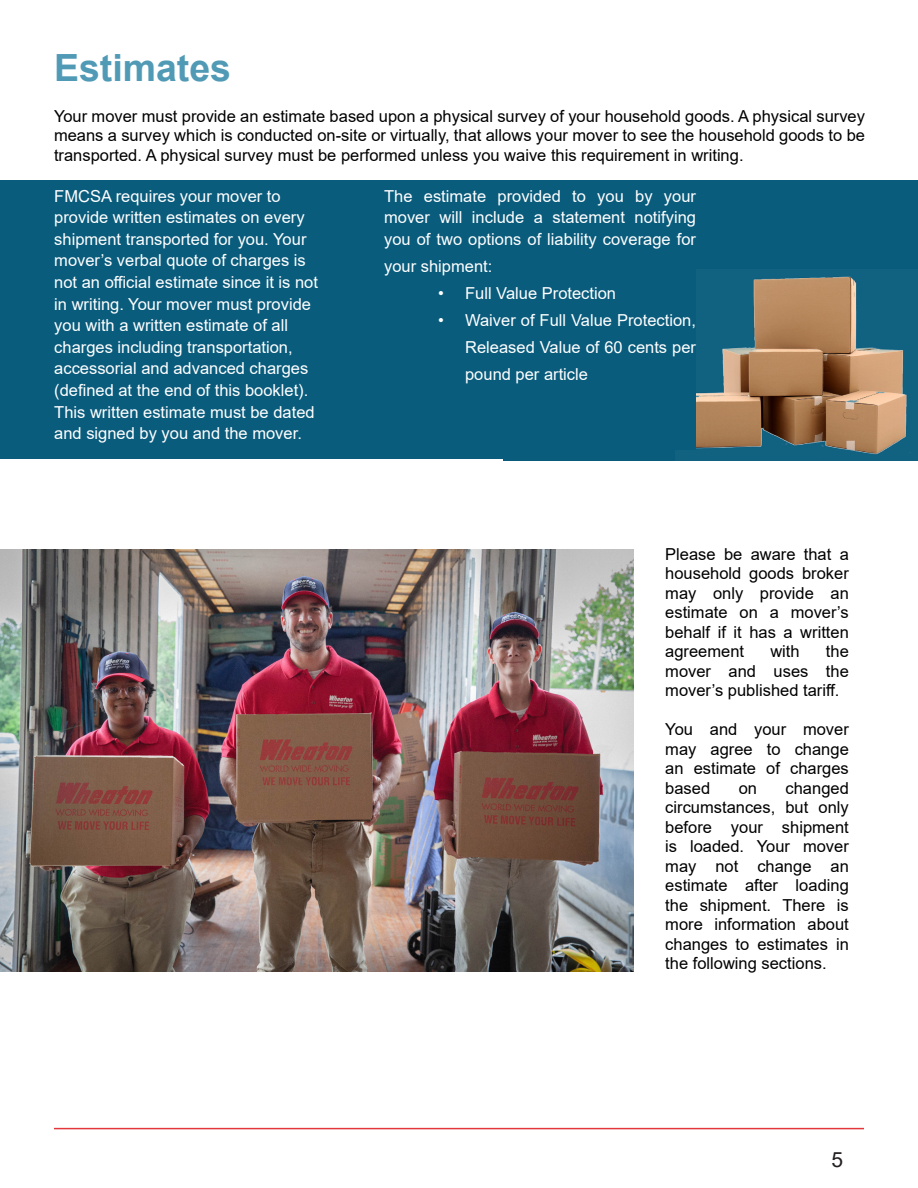
<style>
.page{position:relative;width:918px;height:1188px;background:#fff}
.page>*{position:absolute;margin:0;border:0;box-sizing:border-box;transform-origin:0 0}
.t1{font:700 37.5px "Arial";color:#519ab6}
.t2{font:21px "Arial";color:#231f20}
.t3{font:16.5px/19.5px "Arial";color:#000;text-align:justify}
.t4{font:16.5px/21.6px "Arial";color:#fff;text-align:justify}
</style>
<div class="page">
<hr style="left:54px;top:1128px;width:810px;height:1px;background:#e1373d">
<div style="left:0;top:181px;width:918px;height:278px;background:#0a5c7d"></div>
<div style="left:504px;top:268px;width:414px;height:192px;background:#0a5c7d"></div>
<img style="left:696px;top:276px;width:221px;height:182px">
<img style="left:0;top:550px;width:633px;height:422px">
<p class="t1" style="left:54px;top:42px;width:179px">Estimates</p>
<p class="t3" style="left:54px;top:106px;width:813px">Your mover must provide an estimate based upon a physical survey of your household goods. A physical survey means a survey which is conducted on-site or virtually, that allows your mover to see the household goods to be transported. A physical survey must be performed unless you waive this requirement in writing.</p>
<p class="t4" style="left:54px;top:185px;width:228px">FMCSA requires your mover to</p>
<p class="t4" style="left:54px;top:207px;width:252px">provide written estimates on every</p>
<p class="t4" style="left:54px;top:228px;width:254px">shipment transported for you. Your</p>
<p class="t4" style="left:54px;top:250px;width:253px">mover’s verbal quote of charges is</p>
<p class="t4" style="left:54px;top:271px;width:265px">not an official estimate since it is not</p>
<p class="t4" style="left:54px;top:293px;width:258px">in writing. Your mover must provide</p>
<p class="t4" style="left:54px;top:315px;width:235px">you with a written estimate of all</p>
<p class="t4" style="left:54px;top:336px;width:240px">charges including transportation,</p>
<p class="t4" style="left:54px;top:358px;width:256px">accessorial and advanced charges</p>
<p class="t4" style="left:54px;top:379px;width:256px">(defined at the end of this booklet).</p>
<p class="t4" style="left:54px;top:401px;width:262px">This written estimate must be dated</p>
<p class="t4" style="left:54px;top:423px;width:249px">and signed by you and the mover.</p>
<p class="t4" style="left:384px;top:185px;width:313px">The estimate provided to you by your mover will include a statement notifying you of two options of liability coverage for</p>
<p class="t4" style="left:384px;top:255px;width:110px">your shipment:</p>
<p class="t4" style="left:438px;top:282px;width:180px">• Full Value Protection</p>
<p class="t4" style="left:465px;top:306px;width:232px;line-height:27px;text-indent:-27px">• Waiver of Full Value Protection, Released Value of 60 cents per pound per article</p>
<p class="t3" style="left:665px;top:544px;width:185px">Please be aware that a household goods broker may only provide an estimate on a mover’s behalf if it has a written agreement</p>
<p class="t3" style="left:665px;top:642px;width:185px;text-indent:161px">the mover and uses the mover’s published tariff.</p>
<p class="t3" style="left:665px;top:720px;width:185px">You and your mover may agree to change an estimate of charges based</p>
<p class="t3" style="left:770px;top:642px;width:31px">with</p>
<p class="t3" style="left:665px;top:778px;width:185px;text-indent:120px">changed circumstances, but only before your shipment is loaded. Your mover may not change an estimate after loading the shipment. There is more information about changes to estimates in the following sections.</p>
<p class="t3" style="left:739px;top:778px;width:20px">on</p>
<p class="t2" style="left:832px;top:1145px;width:13px">5</p>
</div>
